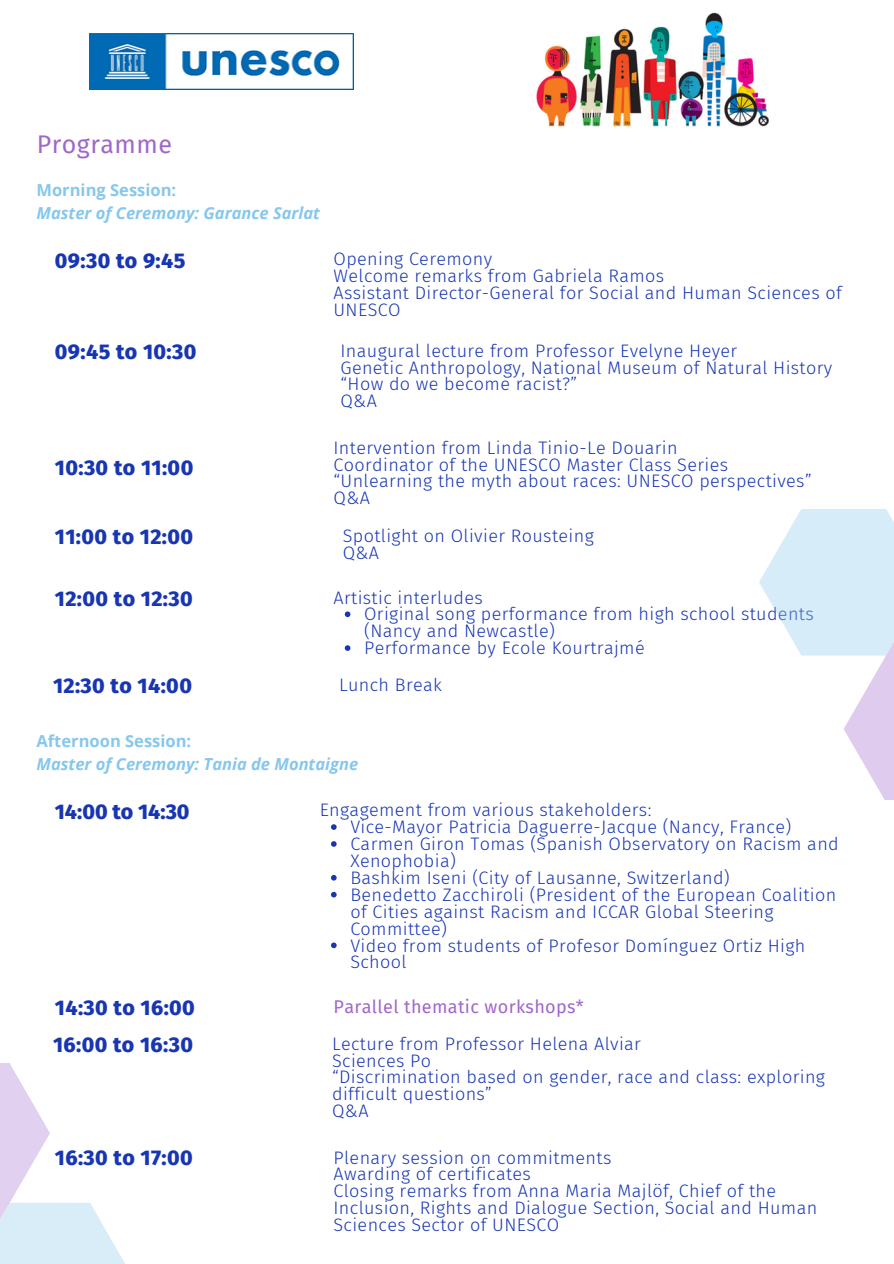
<style>
.page{position:relative;width:894px;height:1264px;background:#fff}
.page>*{position:absolute;margin:0;border:0;box-sizing:border-box;transform-origin:0 0}
.t1{font:24.9px "Fira Sans";letter-spacing:.02em;color:#a066cb}
.t2{font:800 21.3px "Fira Sans";letter-spacing:.02em;color:#1836b2}
.t3{font:300 18px/17px "Fira Sans";letter-spacing:.02em;color:#1836b2}
.t4{font:18px "Fira Sans";letter-spacing:.02em;color:#a066cb}
.t5{font:italic 700 16.5px "Open Sans";color:#86c7ed}
.t6{font:700 16.5px "Open Sans";color:#86c7ed}
</style>
<div class="page">
<svg style="left:345px;top:611px;width:5px;height:6px"></svg>
<svg style="left:345px;top:645px;width:5px;height:6px"></svg>
<svg style="left:331px;top:824px;width:5px;height:5px"></svg>
<svg style="left:331px;top:841px;width:5px;height:5px"></svg>
<svg style="left:331px;top:875px;width:5px;height:5px"></svg>
<svg style="left:331px;top:891px;width:5px;height:6px"></svg>
<svg style="left:331px;top:942px;width:5px;height:6px"></svg>
<svg style="left:759px;top:509px;width:134px;height:290px"></svg>
<svg style="left:0;top:1063px;width:125px;height:200px"></svg>
<img style="left:536px;top:12px;width:233px;height:115px">
<img style="left:89px;top:33px;width:264px;height:57px">
<p class="t1" style="left:37px;top:129px;width:137px">Programme</p>
<p class="t6" style="left:36px;top:179px;width:141px">Morning Session:</p>
<p class="t5" style="left:36px;top:201px;width:285px">Master of Ceremony: Garance Sarlat</p>
<p class="t2" style="left:55px;top:247px;width:132px">09:30 to 9:45</p>
<p class="t3" style="left:333px;top:251px;width:160px">Opening Ceremony</p>
<p class="t3" style="left:333px;top:268px;width:332px">Welcome remarks from Gabriela Ramos</p>
<p class="t3" style="left:333px;top:285px;width:509px">Assistant Director-General for Social and Human Sciences of<br>UNESCO</p>
<p class="t2" style="left:55px;top:339px;width:143px">09:45 to 10:30</p>
<p class="t3" style="left:340px;top:342px;width:398px">Inaugural lecture from Professor Evelyne Heyer</p>
<p class="t3" style="left:340px;top:359px;width:493px">Genetic Anthropology, National Museum of Natural History</p>
<p class="t3" style="left:340px;top:376px;width:238px">“How do we become racist?”</p>
<p class="t3" style="left:340px;top:393px;width:38px">Q&amp;A</p>
<p class="t2" style="left:55px;top:455px;width:140px">10:30 to 11:00</p>
<p class="t3" style="left:333px;top:439px;width:345px">Intervention from Linda Tinio-Le Douarin</p>
<p class="t3" style="left:333px;top:456px;width:396px">Coordinator of the UNESCO Master Class Series</p>
<p class="t3" style="left:333px;top:473px;width:479px">“Unlearning the myth about races: UNESCO perspectives”</p>
<p class="t3" style="left:333px;top:490px;width:38px">Q&amp;A</p>
<p class="t2" style="left:55px;top:524px;width:140px">11:00 to 12:00</p>
<p class="t3" style="left:343px;top:527px;width:252px">Spotlight on Olivier Rousteing</p>
<p class="t3" style="left:343px;top:544px;width:38px">Q&amp;A</p>
<p class="t2" style="left:55px;top:585px;width:139px">12:00 to 12:30</p>
<p class="t3" style="left:364px;top:606px;width:451px">Original song performance from high school students (Nancy and Newcastle)</p>
<p class="t3" style="left:364px;top:639px;width:282px">Performance by Ecole Kourtrajmé</p>
<p class="t3" style="left:333px;top:589px;width:151px">Artistic interludes</p>
<p class="t2" style="left:53px;top:673px;width:140px">12:30 to 14:00</p>
<p class="t3" style="left:339px;top:676px;width:104px">Lunch Break</p>
<p class="t6" style="left:36px;top:729px;width:156px">Afternoon Session:</p>
<p class="t5" style="left:36px;top:752px;width:323px">Master of Ceremony: Tania de Montaigne</p>
<p class="t2" style="left:55px;top:798px;width:136px">14:00 to 14:30</p>
<p class="t3" style="left:319px;top:801px;width:333px">Engagement from various stakeholders:</p>
<p class="t3" style="left:350px;top:818px;width:442px">Vice-Mayor Patricia Daguerre-Jacque (Nancy, France)</p>
<p class="t3" style="left:350px;top:835px;width:489px">Carmen Giron Tomas (Spanish Observatory on Racism and<br>Xenophobia)</p>
<p class="t3" style="left:350px;top:869px;width:381px">Bashkim Iseni (City of Lausanne, Switzerland)</p>
<p class="t3" style="left:350px;top:886px;width:487px">Benedetto Zacchiroli (President of the European Coalition of Cities against Racism and ICCAR Global Steering<br>Committee)</p>
<p class="t3" style="left:350px;top:937px;width:456px">Video from students of Profesor Domínguez Ortiz High<br>School</p>
<p class="t2" style="left:55px;top:994px;width:141px">14:30 to 16:00</p>
<p class="t4" style="left:333px;top:995px;width:252px">Parallel thematic workshops*</p>
<p class="t2" style="left:53px;top:1031px;width:141px">16:00 to 16:30</p>
<p class="t3" style="left:332px;top:1035px;width:310px">Lecture from Professor Helena Alviar</p>
<p class="t3" style="left:332px;top:1052px;width:100px">Sciences Po</p>
<p class="t3" style="left:332px;top:1068px;width:494px">“Discrimination based on gender, race and class: exploring difficult questions”</p>
<p class="t3" style="left:332px;top:1102px;width:38px">Q&amp;A</p>
<p class="t2" style="left:55px;top:1145px;width:139px">16:30 to 17:00</p>
<p class="t3" style="left:333px;top:1149px;width:279px">Plenary session on commitments</p>
<p class="t3" style="left:333px;top:1165px;width:199px">Awarding of certificates</p>
<p class="t3" style="left:333px;top:1182px;width:485px">Closing remarks from Anna Maria Majlöf, Chief of the<br>Inclusion, Rights and Dialogue Section, Social and Human<br>Sciences Sector of UNESCO</p>
</div>
